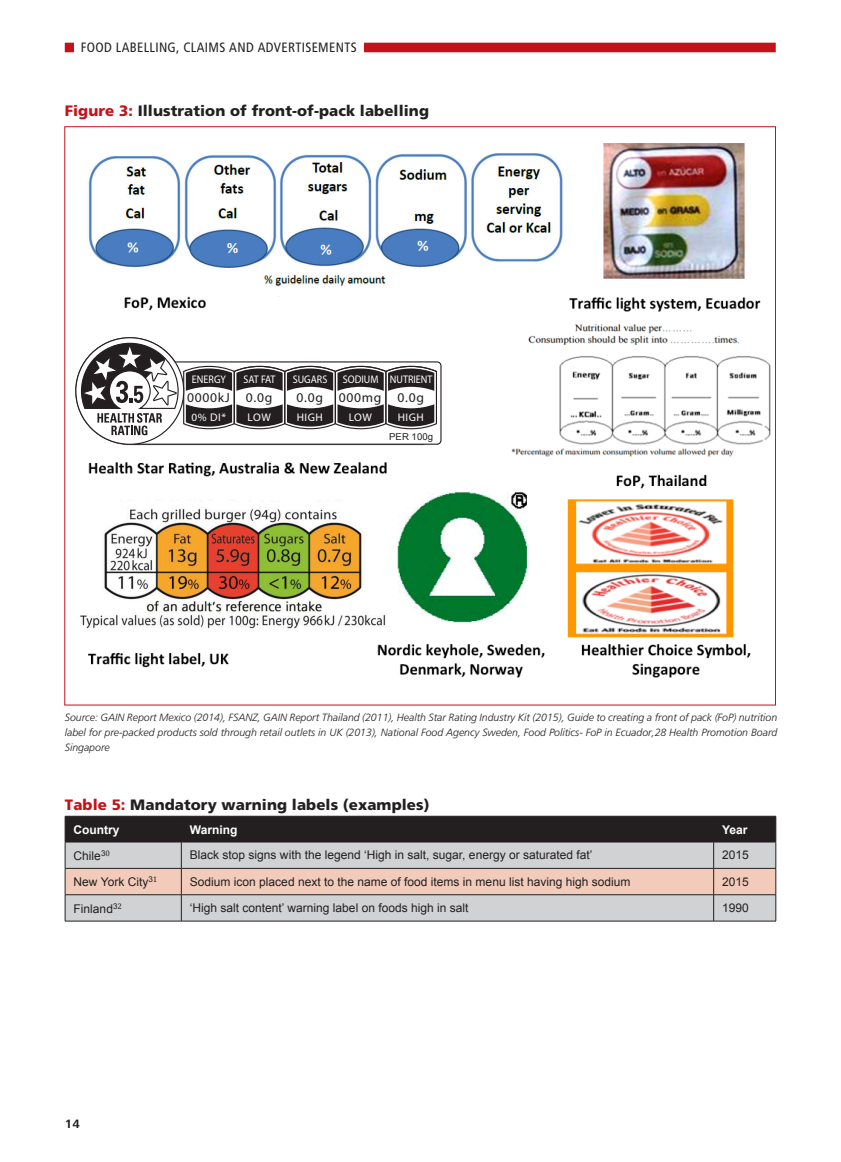
<style>
.page{position:relative;width:841px;height:1162px;background:#fff}
.page>*{position:absolute;margin:0;border:0;box-sizing:border-box;transform-origin:0 0}
.Table_Head{font:900 15px "Frutiger";letter-spacing:.005em;color:#231f20}
.t1{font:condensed 13.5px "Frutiger";letter-spacing:.025em;color:#231f20}
.t2{font:700 condensed 13.5px "Univers";letter-spacing:.05em;color:#231f20}
.t3{font:12px "Arial";color:#231f20}
.t4{font:700 12px "Arial";color:#fff}
.t5{font:700 condensed 12px "Frutiger";color:#231f20;scale:1.2 1}
.t6{font:700 condensed 11.1px "Univers";color:#fff;scale:.91 1}
.t7{font:700 condensed 11.1px "Univers";color:#fff}
.source{font:italic 300 10.5px/15px "Frutiger";color:#231f20;text-align:justify}
.t8{font:9.45px "Arial";color:#231f20}
.s1{color:#c4121a}
</style>
<div class="page">
<div style="left:65px;top:43px;width:710px;height:9px;background:#c4121a"></div>
<div style="left:74px;top:42px;width:289px;height:13px;background:#fff"></div>
<hr style="left:65px;top:815px;width:116px;height:1px;background:#231f20">
<hr style="left:181px;top:815px;width:532px;height:1px;background:#231f20">
<hr style="left:713px;top:815px;width:62px;height:1px;background:#231f20">
<svg style="left:65px;top:816px;width:711px;height:104px;background:#a69d9a"></svg>
<hr style="left:65px;top:920px;width:116px;height:1px;background:#231f20">
<hr style="left:181px;top:920px;width:532px;height:1px;background:#231f20">
<hr style="left:713px;top:920px;width:62px;height:1px;background:#231f20">
<img style="left:88px;top:143px;width:683px;height:535px">
<img style="left:88px;top:143px;width:496px;height:153px">
<img style="left:80px;top:502px;width:309px;height:133px">
<svg style="left:75px;top:336px;width:367px;height:109px"></svg>
<svg style="left:76px;top:338px;width:108px;height:106px"></svg>
<svg style="left:80px;top:342px;width:357px;height:93px"></svg>
<p class="t1" style="left:81px;top:40px;width:277px">FOOD LABELLING, CLAIMS AND ADVERTISEMENTS</p>
<p class="Table_Head" style="left:65px;top:102px;width:365px"><span class="s1">Figure 3:</span> Illustration of front-of-pack labelling</p>
<p class="t6" style="left:192px;top:372px;width:39px">ENERGY</p>
<p class="t6" style="left:243px;top:372px;width:37px">SAT FAT</p>
<p class="t6" style="left:292px;top:372px;width:39px">SUGARS</p>
<p class="t6" style="left:342px;top:372px;width:100px">SODIUM NUTRIENT</p>
<p class="t2" style="left:187px;top:389px;width:87px">0000kJ 0.0g</p>
<p class="t2" style="left:296px;top:389px;width:129px">0.0g 000mg 0.0g</p>
<p class="t7" style="left:191px;top:410px;width:36px">0% DI*</p>
<p class="t7" style="left:247px;top:410px;width:25px">LOW</p>
<p class="t7" style="left:296px;top:410px;width:28px">HIGH</p>
<p class="t7" style="left:348px;top:410px;width:25px">LOW</p>
<p class="t7" style="left:397px;top:410px;width:28px">HIGH</p>
<p class="t8" style="left:389px;top:430px;width:45px">PER 100g</p>
<p class="source" style="left:65px;top:709px;width:713px">Source: GAIN Report Mexico (2014), FSANZ, GAIN Report Thailand (2011), Health Star Rating Industry Kit (2015), Guide to creating a front of pack (FoP) nutrition label for pre-packed products sold through retail outlets in UK (2013), National Food Agency Sweden, Food Politics- FoP in Ecuador,28 Health Promotion Board Singapore</p>
<p class="Table_Head" style="left:65px;top:795px;width:366px"><span class="s1">Table 5:</span> Mandatory warning labels (examples)</p>
<p class="t4" style="left:74px;top:821px;width:47px">Country</p>
<p class="t4" style="left:190px;top:821px;width:49px">Warning</p>
<p class="t4" style="left:721px;top:821px;width:27px">Year</p>
<p class="t3" style="left:74px;top:847px;width:38px">Chile<sup>3</sup><sup>0</sup></p>
<p class="t3" style="left:190px;top:847px;width:404px">Black stop signs with the legend ‘High in salt, sugar, energy or saturated fat’</p>
<p class="t3" style="left:721px;top:847px;width:28px">2015</p>
<p class="t3" style="left:74px;top:874px;width:85px">New York City<sup>3</sup><sup>1</sup></p>
<p class="t3" style="left:190px;top:873px;width:442px">Sodium icon placed next to the name of food items in menu list having high sodium</p>
<p class="t3" style="left:721px;top:873px;width:28px">2015</p>
<p class="t3" style="left:74px;top:900px;width:50px">Finland<sup>3</sup><sup>2</sup></p>
<p class="t3" style="left:190px;top:899px;width:280px">‘High salt content’ warning label on foods high in salt</p>
<p class="t3" style="left:721px;top:899px;width:28px">1990</p>
<p class="t5" style="left:65px;top:1116px;width:14px">14</p>
</div>
